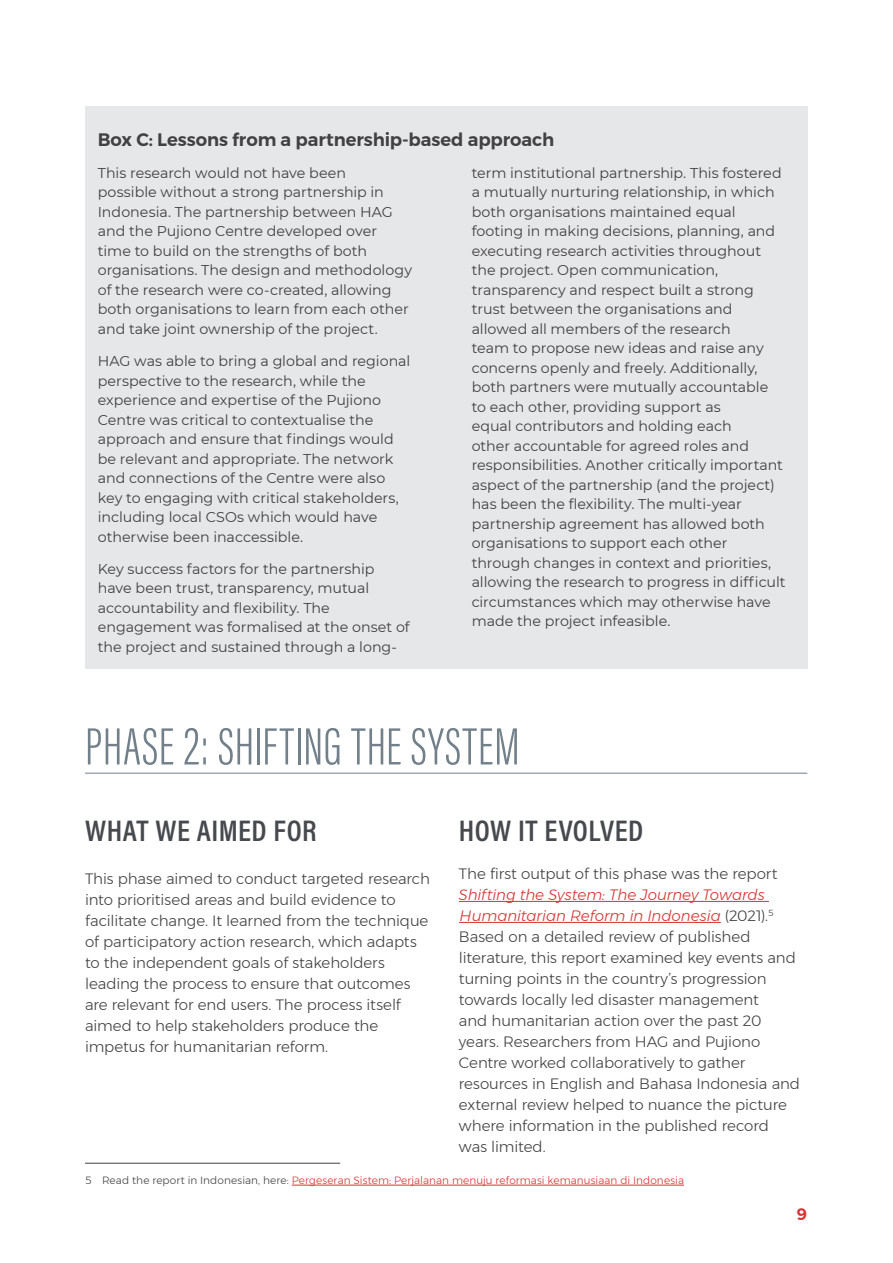
<style>
.page{position:relative;width:893px;height:1263px;background:#fff}
.page>*{position:absolute;margin:0;border:0;box-sizing:border-box;transform-origin:0 0}
.t1{font:300 54px "Acumin Pro Extra Cond";letter-spacing:.02em;color:#72808a}
.t2{font:600 30px "Acumin Pro Cond";letter-spacing:.015em;color:#46494d}
.t3{font:600 18px "Montserrat";letter-spacing:-.005em;color:#414042}
.t4{font:600 16.5px "Montserrat";color:#d93132}
.t5{font:300 15px/21px "Montserrat";letter-spacing:-.005em;color:#414042}
.t6{font:14.25px/19.5px "Montserrat";color:#414042}
.t7{font:300 10.5px "Montserrat";letter-spacing:.01em;color:#d93132}
.s1{font-style:italic;color:#d93132}
.s2{color:#414042}
</style>
<div class="page">
<div style="left:85px;top:106px;width:722px;height:562px;background:#e6e7e8"></div>
<hr style="left:85px;top:1163px;width:255px;height:1px;background:#414042">
<hr style="left:292px;top:1185px;width:392px;height:1px;background:#d93132">
<hr style="left:85px;top:773px;width:722px;height:1px;background:#72808a">
<hr style="left:459px;top:901px;width:310px;height:1px;background:#d93132">
<hr style="left:459px;top:922px;width:262px;height:1px;background:#d93132">
<p class="t3" style="left:98px;top:125px;width:458px">Box C: Lessons from a partnership-based approach</p>
<p class="t6" style="left:98px;top:163px;width:316px">This research would not have been<br>possible without a strong partnership in Indonesia. The partnership between HAG and the Pujiono Centre developed over time to build on the strengths of both organisations. The design and methodology of the research were co-created, allowing both organisations to learn from each other and take joint ownership of the project.</p>
<p class="t6" style="left:98px;top:351px;width:314px">HAG was able to bring a global and regional perspective to the research, while the experience and expertise of the Pujiono Centre was critical to contextualise the approach and ensure that findings would be relevant and appropriate. The network and connections of the Centre were also key to engaging with critical stakeholders, including local CSOs which would have otherwise been inaccessible.</p>
<p class="t6" style="left:98px;top:558px;width:313px">Key success factors for the partnership have been trust, transparency, mutual accountability and flexibility. The engagement was formalised at the onset of the project and sustained through a long-</p>
<p class="t6" style="left:472px;top:162px;width:315px">term institutional partnership. This fostered a mutually nurturing relationship, in which both organisations maintained equal footing in making decisions, planning, and executing research activities throughout the project. Open communication, transparency and respect built a strong trust between the organisations and allowed all members of the research<br>team to propose new ideas and raise any concerns openly and freely. Additionally, both partners were mutually accountable to each other, providing support as<br>equal contributors and holding each<br>other accountable for agreed roles and responsibilities. Another critically important aspect of the partnership (and the project) has been the flexibility. The multi-year partnership agreement has allowed both organisations to support each other through changes in context and priorities, allowing the research to progress in difficult circumstances which may otherwise have made the project infeasible.</p>
<h1 class="t1" style="left:85px;top:714px;width:436px">PHASE 2: SHIFTING THE SYSTEM</h1>
<h2 class="t2" style="left:85px;top:811px;width:233px">WHAT WE AIMED FOR</h2>
<p class="t5" style="left:85px;top:867px;width:346px">This phase aimed to conduct targeted research into prioritised areas and build evidence to facilitate change. It learned from the technique of participatory action research, which adapts to the independent goals of stakeholders leading the process to ensure that outcomes are relevant for end users. The process itself aimed to help stakeholders produce the impetus for humanitarian reform.</p>
<h2 class="t2" style="left:459px;top:811px;width:186px">HOW IT EVOLVED</h2>
<p class="t5" style="left:459px;top:863px;width:320px">The first output of this phase was the report</p>
<p class="t5" style="left:459px;top:884px;width:343px"><span class="s1">Shifting the System: The Journey Towards Humanitarian Reform in Indonesia</span> (2021).<sup>5<br></sup>Based on a detailed review of published literature, this report examined key events and turning points in the country’s progression towards locally led disaster management<br>and humanitarian action over the past 20 years. Researchers from HAG and Pujiono Centre worked collaboratively to gather resources in English and Bahasa Indonesia and external review helped to nuance the picture where information in the published record was limited.</p>
<p class="t7" style="left:85px;top:1173px;width:600px"><span class="s2">5 Read the report in Indonesian, here:</span> Pergeseran Sistem: Perjalanan menuju reformasi kemanusiaan di Indonesia</p>
<p class="t4" style="left:797px;top:1201px;width:12px">9</p>
</div>
